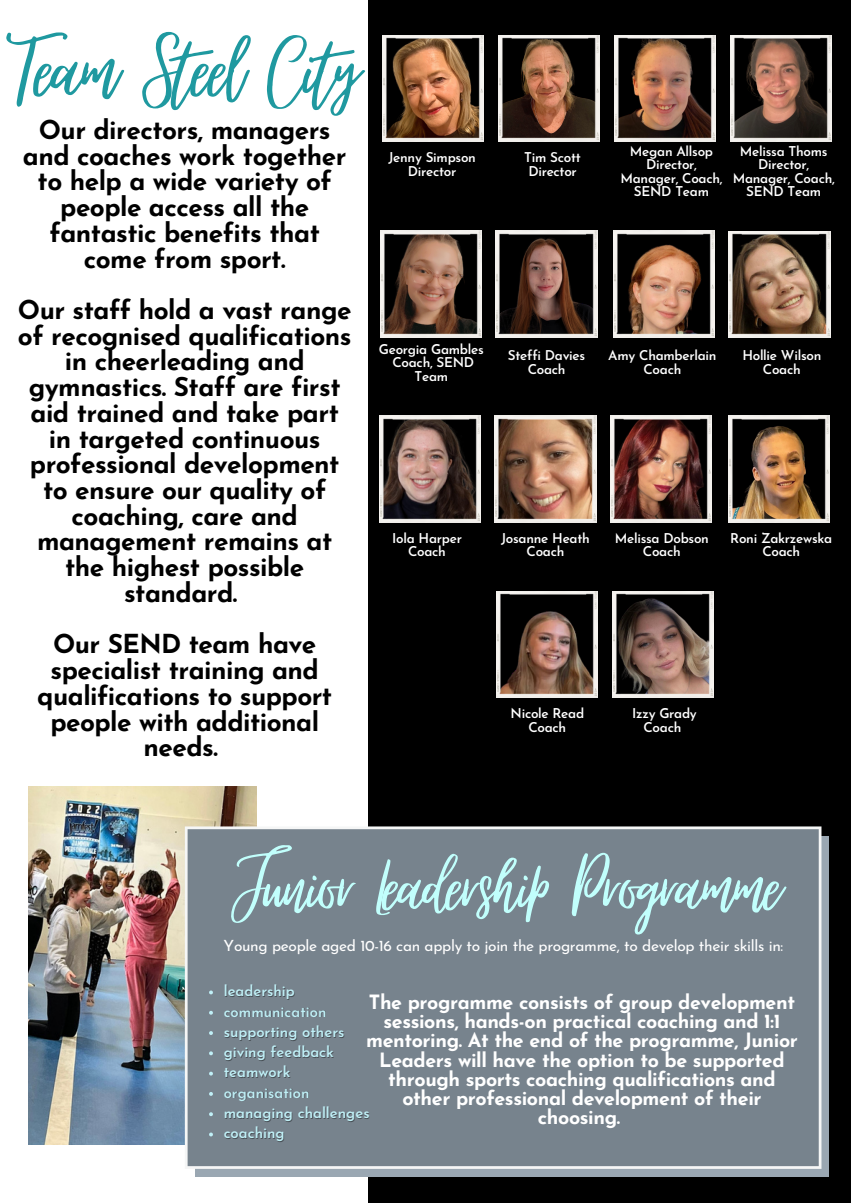
<style>
.page{position:relative;width:851px;height:1203px;background:#fff}
.page>*{position:absolute;margin:0;border:0;box-sizing:border-box;transform-origin:0 0}
.t1{font:116.4px "Virtual";letter-spacing:-.02em;color:#1f99a0}
.t2{font:102.45px "Virtual";letter-spacing:-.02em;color:#c1fffc}
.t3{font:700 26.1px/25.7px "Josefin Sans";letter-spacing:-.02em;color:#000;text-align:center}
.t4{font:700 19.65px/19px "Josefin Sans";letter-spacing:-.02em;color:#fff;text-align:center}
.t5{font:15.45px "Josefin Sans";letter-spacing:-.02em;color:#fff}
.t6{font:600 14.85px "Josefin Sans";color:#c0f0f7}
.t7{font:600 13.5px/13.5px "Josefin Sans";letter-spacing:-.02em;color:#fff;text-align:center}
.s1{color:rgb(0 0 0/.4)}
</style>
<div class="page">
<div style="left:0;top:0;width:850px;height:1203px;background:#000"></div>
<div style="left:0;top:0;width:367px;height:1203px;background:#fff"></div>
<img style="left:382px;top:35px;width:102px;height:106px">
<img style="left:498px;top:35px;width:101px;height:106px">
<img style="left:614px;top:35px;width:101px;height:106px">
<img style="left:730px;top:35px;width:101px;height:106px">
<img style="left:381px;top:231px;width:101px;height:106px">
<img style="left:379px;top:416px;width:101px;height:106px">
<img style="left:613px;top:231px;width:101px;height:106px">
<img style="left:496px;top:231px;width:101px;height:107px">
<img style="left:28px;top:786px;width:229px;height:358px">
<div style="left:195px;top:837px;width:634px;height:339px;background:#9aa7b2"></div>
<div style="left:185px;top:826px;width:636px;height:343px;background:#77838d"></div>
<img style="left:728px;top:231px;width:102px;height:107px">
<img style="left:495px;top:416px;width:101px;height:106px">
<img style="left:610px;top:416px;width:101px;height:106px">
<img style="left:728px;top:416px;width:101px;height:106px">
<img style="left:497px;top:591px;width:101px;height:106px">
<img style="left:612px;top:591px;width:101px;height:106px">
<svg style="left:209px;top:990px;width:4px;height:4px"></svg>
<svg style="left:209px;top:1011px;width:4px;height:3px"></svg>
<svg style="left:209px;top:1031px;width:4px;height:4px"></svg>
<svg style="left:209px;top:1051px;width:4px;height:4px"></svg>
<svg style="left:209px;top:1071px;width:4px;height:4px"></svg>
<svg style="left:209px;top:1092px;width:4px;height:4px"></svg>
<svg style="left:209px;top:1112px;width:4px;height:4px"></svg>
<svg style="left:209px;top:1132px;width:4px;height:4px"></svg>
<p class="t1" style="left:8px;top:7px;width:353px">Team Steel City</p>
<p class="t3" style="left:23px;top:120px;width:325px">Our directors, managers and coaches work together to help a wide variety of people access all the fantastic benefits that come from sport.</p>
<p class="t3" style="left:18px;top:300px;width:335px">Our staff hold a vast range of recognised qualifications in cheerleading and gymnastics. Staff are first aid trained and take part in targeted continuous professional development to ensure our quality of coaching, care and management remains at the highest possible standard.</p>
<p class="t3" style="left:37px;top:634px;width:296px">Our SEND team have specialist training and qualifications to support people with additional needs.</p>
<p class="t7" style="left:388px;top:152px;width:89px">Jenny Simpson</p>
<p class="t7" style="left:408px;top:166px;width:50px">Director</p>
<p class="t7" style="left:379px;top:343px;width:106px">Georgia Gambles</p>
<p class="t7" style="left:392px;top:357px;width:83px">Coach, SEND<br>Team</p>
<p class="t7" style="left:392px;top:532px;width:71px">Iola Harper</p>
<p class="t7" style="left:408px;top:546px;width:39px">Coach</p>
<p class="t7" style="left:524px;top:152px;width:58px">Tim Scott</p>
<p class="t7" style="left:528px;top:166px;width:50px">Director</p>
<p class="t7" style="left:630px;top:146px;width:85px">Megan Allsop</p>
<p class="t7" style="left:620px;top:159px;width:104px">Director,<br>Manager, Coach,<br>SEND Team</p>
<p class="t7" style="left:739px;top:146px;width:89px">Melissa Thoms</p>
<p class="t7" style="left:732px;top:159px;width:104px">Director,<br>Manager, Coach,<br>SEND Team</p>
<p class="t7" style="left:508px;top:350px;width:79px">Steffi Davies</p>
<p class="t7" style="left:527px;top:364px;width:39px">Coach</p>
<p class="t7" style="left:608px;top:350px;width:110px">Amy Chamberlain</p>
<p class="t7" style="left:643px;top:363px;width:39px">Coach</p>
<p class="t7" style="left:742px;top:350px;width:80px">Hollie Wilson</p>
<p class="t7" style="left:762px;top:363px;width:39px">Coach</p>
<p class="t7" style="left:501px;top:532px;width:90px">Josanne Heath<br>Coach</p>
<p class="t7" style="left:614px;top:532px;width:96px">Melissa Dobson<br>Coach</p>
<p class="t7" style="left:730px;top:532px;width:104px">Roni Zakrzewska<br>Coach</p>
<p class="t7" style="left:510px;top:708px;width:75px">Nicole Read<br>Coach</p>
<p class="t7" style="left:632px;top:708px;width:66px">Izzy Grady</p>
<p class="t7" style="left:643px;top:721px;width:39px">Coach</p>
<p class="t2" style="left:233px;top:831px;width:550px">Junior Leadership Programme</p>
<p class="t5" style="left:224px;top:939px;width:561px">Young people aged 10-16 can apply to join the programme, to develop their skills in:</p>
<p class="t6" style="left:224px;top:985px;width:73px">leadership</p>
<p class="t6" style="left:224px;top:1005px;width:104px">communication</p>
<p class="t6" style="left:224px;top:1025px;width:122px">supporting others</p>
<p class="t6" style="left:224px;top:1046px;width:112px">giving feedback</p>
<p class="t6" style="left:224px;top:1066px;width:67px"><span class="s1">t</span>eamwork</p>
<p class="t6" style="left:224px;top:1086px;width:87px">organisation</p>
<p class="t6" style="left:224px;top:1107px;width:147px">managing challenges</p>
<p class="t6" style="left:224px;top:1127px;width:62px">coaching</p>
<p class="t4" style="left:366px;top:995px;width:433px">The programme consists of group development sessions, hands-on practical coaching and 1:1 mentoring. At the end of the programme, Junior Leaders will have the option to be supported through sports coaching qualifications and other professional development of their choosing.</p>
</div>
